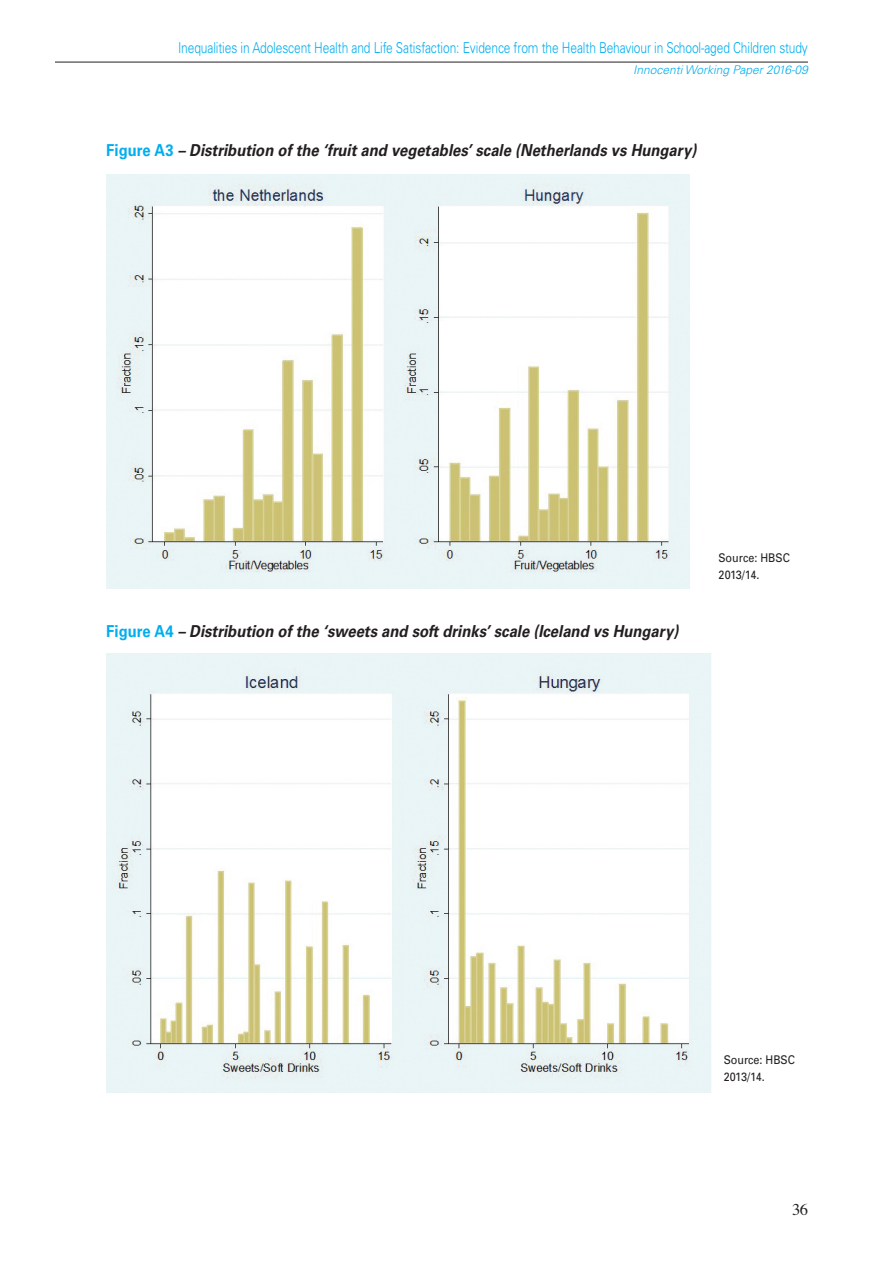
<style>
.page{position:relative;width:893px;height:1263px;background:#fff}
.page>*{position:absolute;margin:0;border:0;box-sizing:border-box;transform-origin:0 0}
.t1{font:italic 700 16.5px "Univers";color:#231f20;scale:.9 1}
.t2{font:16.5px "Times";color:#231f20}
.t3{font:300 15px "Univers";letter-spacing:-.01em;color:#00aeef;scale:.8 1}
.t4{font:12px/16.5px "Univers";color:#231f20;scale:.9 1}
.t5{font:italic 300 12px "Univers";color:#00aeef}
.s1{font-style:normal;color:#00aeef}
</style>
<div class="page">
<hr style="left:55px;top:62px;width:753px;height:1px;background:#231f20">
<img style="left:106px;top:174px;width:584px;height:415px">
<img style="left:106px;top:653px;width:605px;height:440px">
<p class="t3" style="left:178px;top:43px;width:789px">Inequalities in Adolescent Health and Life Satisfaction: Evidence from the Health Behaviour in School-aged Children study</p>
<p class="t5" style="left:633px;top:66px;width:176px">Innocenti Working Paper 2016-09</p>
<p class="t1" style="left:106px;top:145px;width:657px"><span class="s1">Figure A3</span> – Distribution of the ‘fruit and vegetables’ scale (Netherlands vs Hungary)</p>
<p class="t1" style="left:106px;top:625px;width:637px"><span class="s1">Figure A4</span> – Distribution of the ‘sweets and soft drinks’ scale (Iceland vs Hungary)</p>
<p class="t4" style="left:719px;top:551px;width:81px">Source: HBSC<br>2013/14.</p>
<p class="t4" style="left:724px;top:1053px;width:81px">Source: HBSC<br>2013/14.</p>
<p class="t2" style="left:792px;top:1200px;width:17px">36</p>
</div>
